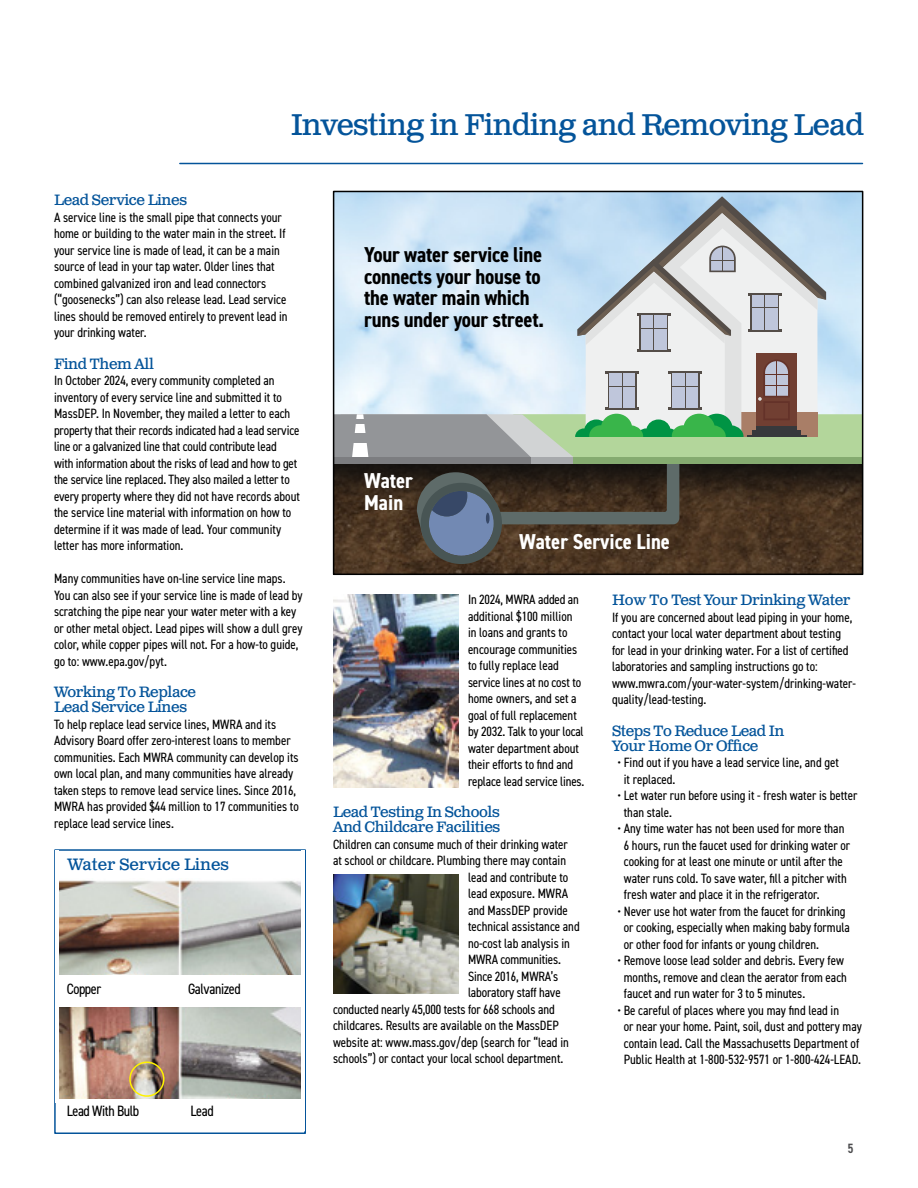
<style>
.page{position:relative;width:918px;height:1188px;background:#fff}
.page>*{position:absolute;margin:0;border:0;box-sizing:border-box;transform-origin:0 0}
.t1{font:30px "Clarendon Text Pro";letter-spacing:-.025em;color:#04549a}
.t2{font:700 condensed 21.6px/21.6px "DIN2014";letter-spacing:-.01em;color:#000}
.t3{font:700 condensed 21.6px/21.6px "DIN2014";color:#fff}
.t4{font:16.5px "Clarendon Text Pro";color:#04549a}
.t5{font:15px/15px "Clarendon Text Pro";letter-spacing:-.025em;color:#04549a}
.t6{font:condensed 15px "DIN2014";letter-spacing:-.025em;color:#000}
.t7{font:condensed 13.5px/16.5px "DIN2014";color:#000}
.t8{font:600 condensed 13.5px "DIN2014";color:#4d4d4f}
</style>
<div class="page">
<svg style="left:336px;top:194px;width:524px;height:378px;background:#63574d"></svg>
<svg style="left:336px;top:196px;width:524px;height:368px;background:#a0a9a9"></svg>
<svg style="left:486px;top:513px;width:4px;height:11px"></svg>
<div style="left:333px;top:191px;width:530px;height:384px;border:2px solid #000"></div>
<hr style="left:180px;top:163px;width:683px;height:1px;background:#04549a">
<img style="left:333px;top:594px;width:126px;height:194px">
<div style="left:54px;top:849px;width:252px;height:285px;background:#fff;border:2px solid #04549a"></div>
<img style="left:59px;top:880px;width:242px;height:219px">
<div style="left:56px;top:1099px;width:248px;height:32px;background:#fff"></div>
<div style="left:56px;top:975px;width:246px;height:32px;background:#fff"></div>
<div style="left:129px;top:1062px;width:36px;height:35px;border:2px solid #fff200;border-radius:50%"></div>
<hr style="left:301px;top:851px;width:3px;height:252px;background:#fff">
<hr style="left:56px;top:851px;width:3px;height:252px;background:#fff">
<img style="left:333px;top:874px;width:126px;height:120px">
<h1 class="t1" style="left:291px;top:106px;width:575px">Investing in Finding and Removing Lead</h1>
<p class="t5" style="left:54px;top:193px;width:135px">Lead Service Lines</p>
<p class="t7" style="left:54px;top:208px;width:235px">A service line is the small pipe that connects your home or building to the water main in the street. If your service line is made of lead, it can be a main source of lead in your tap water. Older lines that combined galvanized iron and lead connectors (“goosenecks”) can also release lead. Lead service lines should be removed entirely to prevent lead in your drinking water.</p>
<p class="t5" style="left:54px;top:357px;width:102px">Find Them All</p>
<p class="t7" style="left:54px;top:372px;width:247px">In October 2024, every community completed an inventory of every service line and submitted it to MassDEP. In November, they mailed a letter to each property that their records indicated had a lead service line or a galvanized line that could contribute lead<br>with information about the risks of lead and how to get the service line replaced. They also mailed a letter to every property where they did not have records about the service line material with information on how to determine if it was made of lead. Your community letter has more information.</p>
<p class="t7" style="left:54px;top:570px;width:250px">Many communities have on-line service line maps.<br>You can also see if your service line is made of lead by scratching the pipe near your water meter with a key or other metal object. Lead pipes will show a dull grey color, while copper pipes will not. For a how-to guide, go to: www.epa.gov/pyt.</p>
<p class="t5" style="left:54px;top:685px;width:144px">Working To Replace<br>Lead Service Lines</p>
<p class="t7" style="left:54px;top:715px;width:246px">To help replace lead service lines, MWRA and its Advisory Board offer zero-interest loans to member communities. Each MWRA community can develop its own local plan, and many communities have already taken steps to remove lead service lines. Since 2016, MWRA has provided $44 million to 17 communities to replace lead service lines.</p>
<p class="t4" style="left:68px;top:855px;width:163px">Water Service Lines</p>
<p class="t6" style="left:67px;top:978px;width:36px">Copper</p>
<p class="t6" style="left:67px;top:1101px;width:74px">Lead With Bulb</p>
<p class="t6" style="left:188px;top:978px;width:54px">Galvanized</p>
<p class="t6" style="left:191px;top:1101px;width:25px">Lead</p>
<h2 class="t2" style="left:364px;top:244px;width:181px">Your water service line connects your house to the water main which runs under your street.</h2>
<h2 class="t3" style="left:364px;top:470px;width:50px">Water<br>Main</h2>
<h2 class="t3" style="left:519px;top:531px;width:152px">Water Service Line</h2>
<p class="t7" style="left:468px;top:591px;width:118px">In 2024, MWRA added an additional $100 million in loans and grants to encourage communities to fully replace lead service lines at no cost to home owners, and set a goal of full replacement by 2032. Talk to your local water department about their efforts to find and replace lead service lines.</p>
<p class="t5" style="left:333px;top:805px;width:169px">Lead Testing In Schools<br>And Childcare Facilities</p>
<p class="t7" style="left:333px;top:835px;width:236px">Children can consume much of their drinking water</p>
<p class="t7" style="left:333px;top:852px;width:235px">at school or childcare. Plumbing there may contain</p>
<p class="t7" style="left:468px;top:868px;width:102px">lead and contribute to</p>
<p class="t7" style="left:468px;top:885px;width:102px">lead exposure. MWRA</p>
<p class="t7" style="left:468px;top:901px;width:101px">and MassDEP provide</p>
<p class="t7" style="left:468px;top:918px;width:113px">technical assistance and</p>
<p class="t7" style="left:468px;top:934px;width:103px">no-cost lab analysis in</p>
<p class="t7" style="left:468px;top:951px;width:94px">MWRA communities.</p>
<p class="t7" style="left:468px;top:967px;width:92px">Since 2016, MWRA’s</p>
<p class="t7" style="left:468px;top:984px;width:94px">laboratory staff have</p>
<p class="t7" style="left:333px;top:1000px;width:223px">conducted nearly 45,000 tests for 668 schools and</p>
<p class="t7" style="left:333px;top:1017px;width:227px">childcares. Results are available on the MassDEP</p>
<p class="t7" style="left:333px;top:1033px;width:237px">website at: www.mass.gov/dep (search for “lead in</p>
<p class="t7" style="left:333px;top:1050px;width:232px">schools”) or contact your local school department.</p>
<p class="t5" style="left:612px;top:593px;width:240px">How To Test Your Drinking Water</p>
<p class="t7" style="left:612px;top:608px;width:246px">If you are concerned about lead piping in your home, contact your local water department about testing for lead in your drinking water. For a list of certified laboratories and sampling instructions go to: www.mwra.com/your-water-system/drinking-water&shy;quality/lead-testing.</p>
<p class="t5" style="left:612px;top:724px;width:174px">Steps To Reduce Lead In<br>Your Home Or Office</p>
<p class="t7" style="left:624px;top:754px;width:217px;text-indent:-6px">• Find out if you have a lead service line, and get it replaced.</p>
<p class="t7" style="left:624px;top:787px;width:235px;text-indent:-6px">• Let water run before using it - fresh water is better than stale.</p>
<p class="t7" style="left:624px;top:820px;width:228px;text-indent:-6px">• Any time water has not been used for more than 6 hours, run the faucet used for drinking water or cooking for at least one minute or until after the water runs cold. To save water, fill a pitcher with fresh water and place it in the refrigerator.</p>
<p class="t7" style="left:624px;top:902px;width:228px;text-indent:-6px">• Never use hot water from the faucet for drinking or cooking, especially when making baby formula or other food for infants or young children.</p>
<p class="t7" style="left:624px;top:952px;width:225px;text-indent:-6px">• Remove loose lead solder and debris. Every few months, remove and clean the aerator from each faucet and run water for 3 to 5 minutes.</p>
<p class="t7" style="left:624px;top:1001px;width:240px;text-indent:-6px">• Be careful of places where you may find lead in<br>or near your home. Paint, soil, dust and pottery may contain lead. Call the Massachusetts Department of Public Health at 1-800-532-9571 or 1-800-424-LEAD.</p>
<p class="t8" style="left:847px;top:1139px;width:8px">5</p>
</div>
